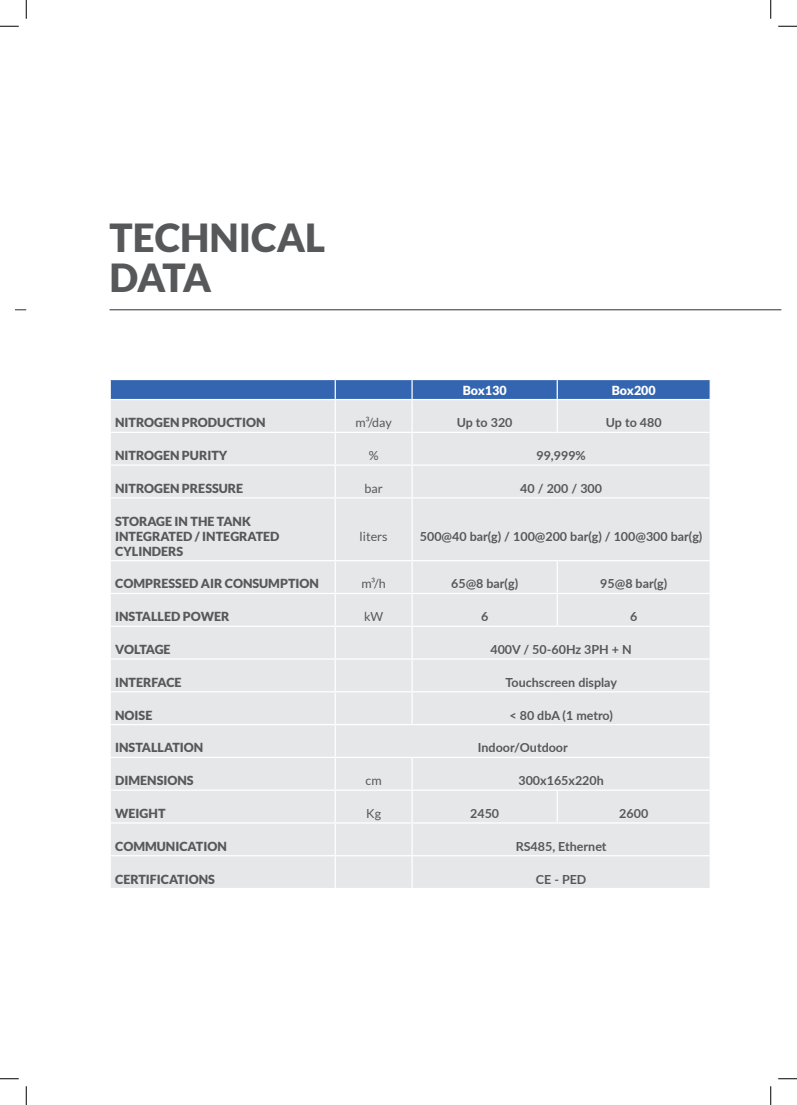
<style>
.page{position:relative;width:797px;height:1105px;background:#fff}
.page>*{position:absolute;margin:0;border:0;box-sizing:border-box;transform-origin:0 0}
.t1{font:900 38.75px "Lato";color:#57585a}
.t2{font:900 12.5px "Lato";color:#57585a}
.t3{font:700 12.5px "Lato";color:#57585a}
.t4{font:12.5px "Lato";color:#57585a}
.t5{font:900 12.5px "Lato";color:#fff}
.t6{font:900 12.5px "Lato";letter-spacing:-.03em;color:#57585a}
</style>
<div class="page">
<hr style="left:110px;top:309px;width:671px;height:1px;background:#57585a">
<div style="left:111px;top:400px;width:598px;height:488px;background:#e6e7e9"></div>
<svg style="left:110px;top:379px;width:601px;height:20px;background:#406fb5"></svg>
<hr style="left:334px;top:400px;width:2px;height:32px;background:#fff">
<hr style="left:411px;top:400px;width:2px;height:32px;background:#fff">
<hr style="left:556px;top:400px;width:2px;height:32px;background:#fff">
<hr style="left:110px;top:432px;width:225px;height:1px;background:#fff">
<hr style="left:335px;top:432px;width:77px;height:1px;background:#fff">
<hr style="left:334px;top:433px;width:2px;height:31px;background:#fff">
<hr style="left:412px;top:432px;width:145px;height:1px;background:#fff">
<hr style="left:411px;top:433px;width:2px;height:31px;background:#fff">
<hr style="left:557px;top:432px;width:154px;height:1px;background:#fff">
<hr style="left:110px;top:464px;width:225px;height:2px;background:#fff">
<hr style="left:335px;top:464px;width:77px;height:2px;background:#fff">
<hr style="left:334px;top:466px;width:2px;height:31px;background:#fff">
<hr style="left:412px;top:464px;width:145px;height:2px;background:#fff">
<hr style="left:411px;top:466px;width:2px;height:31px;background:#fff">
<hr style="left:557px;top:464px;width:154px;height:2px;background:#fff">
<hr style="left:110px;top:497px;width:225px;height:1px;background:#fff">
<hr style="left:335px;top:497px;width:77px;height:1px;background:#fff">
<hr style="left:334px;top:498px;width:2px;height:62px;background:#fff">
<hr style="left:412px;top:497px;width:145px;height:1px;background:#fff">
<hr style="left:411px;top:498px;width:2px;height:62px;background:#fff">
<hr style="left:557px;top:497px;width:154px;height:1px;background:#fff">
<hr style="left:110px;top:560px;width:225px;height:1px;background:#fff">
<hr style="left:335px;top:560px;width:77px;height:1px;background:#fff">
<hr style="left:334px;top:561px;width:2px;height:32px;background:#fff">
<hr style="left:412px;top:560px;width:145px;height:1px;background:#fff">
<hr style="left:411px;top:561px;width:2px;height:32px;background:#fff">
<hr style="left:557px;top:560px;width:154px;height:1px;background:#fff">
<hr style="left:556px;top:561px;width:2px;height:32px;background:#fff">
<hr style="left:110px;top:593px;width:225px;height:1px;background:#fff">
<hr style="left:335px;top:593px;width:77px;height:1px;background:#fff">
<hr style="left:334px;top:594px;width:2px;height:32px;background:#fff">
<hr style="left:412px;top:593px;width:145px;height:1px;background:#fff">
<hr style="left:411px;top:594px;width:2px;height:32px;background:#fff">
<hr style="left:557px;top:593px;width:154px;height:1px;background:#fff">
<hr style="left:556px;top:594px;width:2px;height:32px;background:#fff">
<hr style="left:110px;top:626px;width:225px;height:1px;background:#fff">
<hr style="left:335px;top:626px;width:77px;height:1px;background:#fff">
<hr style="left:334px;top:627px;width:2px;height:31px;background:#fff">
<hr style="left:412px;top:626px;width:145px;height:1px;background:#fff">
<hr style="left:411px;top:627px;width:2px;height:31px;background:#fff">
<hr style="left:557px;top:626px;width:154px;height:1px;background:#fff">
<hr style="left:110px;top:658px;width:225px;height:2px;background:#fff">
<hr style="left:335px;top:658px;width:77px;height:2px;background:#fff">
<hr style="left:334px;top:660px;width:2px;height:31px;background:#fff">
<hr style="left:412px;top:658px;width:145px;height:2px;background:#fff">
<hr style="left:411px;top:660px;width:2px;height:31px;background:#fff">
<hr style="left:557px;top:658px;width:154px;height:2px;background:#fff">
<hr style="left:110px;top:691px;width:225px;height:1px;background:#fff">
<hr style="left:335px;top:691px;width:77px;height:1px;background:#fff">
<hr style="left:334px;top:692px;width:2px;height:32px;background:#fff">
<hr style="left:412px;top:691px;width:145px;height:1px;background:#fff">
<hr style="left:411px;top:692px;width:2px;height:32px;background:#fff">
<hr style="left:557px;top:691px;width:154px;height:1px;background:#fff">
<hr style="left:110px;top:724px;width:225px;height:1px;background:#fff">
<hr style="left:335px;top:724px;width:77px;height:1px;background:#fff">
<hr style="left:334px;top:725px;width:2px;height:32px;background:#fff">
<hr style="left:412px;top:724px;width:145px;height:1px;background:#fff">
<hr style="left:557px;top:724px;width:154px;height:1px;background:#fff">
<hr style="left:110px;top:757px;width:225px;height:1px;background:#fff">
<hr style="left:335px;top:757px;width:77px;height:1px;background:#fff">
<hr style="left:334px;top:758px;width:2px;height:31px;background:#fff">
<hr style="left:412px;top:757px;width:145px;height:1px;background:#fff">
<hr style="left:411px;top:758px;width:2px;height:31px;background:#fff">
<hr style="left:557px;top:757px;width:154px;height:1px;background:#fff">
<hr style="left:110px;top:789px;width:225px;height:2px;background:#fff">
<hr style="left:335px;top:789px;width:77px;height:2px;background:#fff">
<hr style="left:334px;top:791px;width:2px;height:31px;background:#fff">
<hr style="left:412px;top:789px;width:145px;height:2px;background:#fff">
<hr style="left:411px;top:791px;width:2px;height:31px;background:#fff">
<hr style="left:557px;top:789px;width:154px;height:2px;background:#fff">
<hr style="left:556px;top:791px;width:2px;height:31px;background:#fff">
<hr style="left:110px;top:822px;width:225px;height:1px;background:#fff">
<hr style="left:335px;top:822px;width:77px;height:1px;background:#fff">
<hr style="left:334px;top:823px;width:2px;height:32px;background:#fff">
<hr style="left:412px;top:822px;width:145px;height:1px;background:#fff">
<hr style="left:411px;top:823px;width:2px;height:32px;background:#fff">
<hr style="left:557px;top:822px;width:154px;height:1px;background:#fff">
<hr style="left:110px;top:855px;width:225px;height:1px;background:#fff">
<hr style="left:335px;top:855px;width:77px;height:1px;background:#fff">
<hr style="left:334px;top:856px;width:2px;height:32px;background:#fff">
<hr style="left:412px;top:855px;width:145px;height:1px;background:#fff">
<hr style="left:411px;top:856px;width:2px;height:32px;background:#fff">
<hr style="left:557px;top:855px;width:154px;height:1px;background:#fff">
<svg style="left:0;top:25px;width:19px;height:2px"></svg>
<svg style="left:778px;top:25px;width:19px;height:2px"></svg>
<svg style="left:0;top:1078px;width:19px;height:1px"></svg>
<svg style="left:778px;top:1078px;width:19px;height:1px"></svg>
<svg style="left:25px;top:0;width:2px;height:19px"></svg>
<svg style="left:25px;top:1086px;width:2px;height:19px"></svg>
<svg style="left:770px;top:0;width:1px;height:19px"></svg>
<svg style="left:770px;top:1086px;width:1px;height:19px"></svg>
<p class="t1" style="left:110px;top:215px;width:217px">TECHNICAL</p>
<p class="t1" style="left:110px;top:255px;width:103px">DATA</p>
<p class="t5" style="left:462px;top:383px;width:45px">Box130</p>
<p class="t5" style="left:611px;top:383px;width:45px">Box200</p>
<p class="t2" style="left:115px;top:415px;width:152px">NITROGEN PRODUCTION</p>
<p class="t4" style="left:355px;top:416px;width:38px">m³/day</p>
<p class="t3" style="left:457px;top:414px;width:57px">Up to 320</p>
<p class="t3" style="left:606px;top:414px;width:57px">Up to 480</p>
<p class="t2" style="left:115px;top:448px;width:114px">NITROGEN PURITY</p>
<p class="t4" style="left:369px;top:449px;width:11px">%</p>
<p class="t3" style="left:536px;top:446px;width:51px">99,999%</p>
<p class="t2" style="left:115px;top:481px;width:130px">NITROGEN PRESSURE</p>
<p class="t4" style="left:364px;top:481px;width:20px">bar</p>
<p class="t3" style="left:520px;top:479px;width:83px">40 / 200 / 300</p>
<p class="t2" style="left:115px;top:514px;width:137px">STORAGE IN THE TANK</p>
<p class="t2" style="left:115px;top:529px;width:166px">INTEGRATED / INTEGRATED</p>
<p class="t2" style="left:115px;top:544px;width:70px">CYLINDERS</p>
<p class="t4" style="left:359px;top:529px;width:30px">liters</p>
<p class="t3" style="left:420px;top:527px;width:284px">500@40 bar(g) / 100@200 bar(g) / 100@300 bar(g)</p>
<p class="t2" style="left:115px;top:577px;width:205px">COMPRESSED AIR CONSUMPTION</p>
<p class="t4" style="left:361px;top:577px;width:26px">m³/h</p>
<p class="t3" style="left:451px;top:575px;width:68px">65@8 bar(g)</p>
<p class="t3" style="left:600px;top:575px;width:68px">95@8 bar(g)</p>
<p class="t2" style="left:115px;top:609px;width:116px">INSTALLED POWER</p>
<p class="t4" style="left:364px;top:610px;width:21px">kW</p>
<p class="t3" style="left:481px;top:607px;width:9px">6</p>
<p class="t3" style="left:630px;top:607px;width:9px">6</p>
<p class="t6" style="left:115px;top:642px;width:57px">VOLTAGE</p>
<p class="t3" style="left:490px;top:640px;width:143px">400V / 50-60Hz 3PH + N</p>
<p class="t2" style="left:115px;top:675px;width:68px">INTERFACE</p>
<p class="t3" style="left:505px;top:673px;width:113px">Touchscreen display</p>
<p class="t2" style="left:115px;top:708px;width:39px">NOISE</p>
<p class="t3" style="left:509px;top:706px;width:105px">&lt; 80 dbA (1 metro)</p>
<p class="t2" style="left:115px;top:740px;width:90px">INSTALLATION</p>
<p class="t3" style="left:478px;top:739px;width:91px">Indoor/Outdoor</p>
<p class="t2" style="left:115px;top:773px;width:80px">DIMENSIONS</p>
<p class="t4" style="left:365px;top:774px;width:18px">cm</p>
<p class="t3" style="left:518px;top:771px;width:87px">300x165x220h</p>
<p class="t2" style="left:115px;top:806px;width:52px">WEIGHT</p>
<p class="t4" style="left:366px;top:806px;width:16px">Kg</p>
<p class="t3" style="left:470px;top:804px;width:30px">2450</p>
<p class="t3" style="left:619px;top:804px;width:31px">2600</p>
<p class="t2" style="left:115px;top:839px;width:113px">COMMUNICATION</p>
<p class="t3" style="left:515px;top:837px;width:92px">RS485, Ethernet</p>
<p class="t2" style="left:115px;top:872px;width:101px">CERTIFICATIONS</p>
<p class="t3" style="left:536px;top:870px;width:52px">CE - PED</p>
</div>
